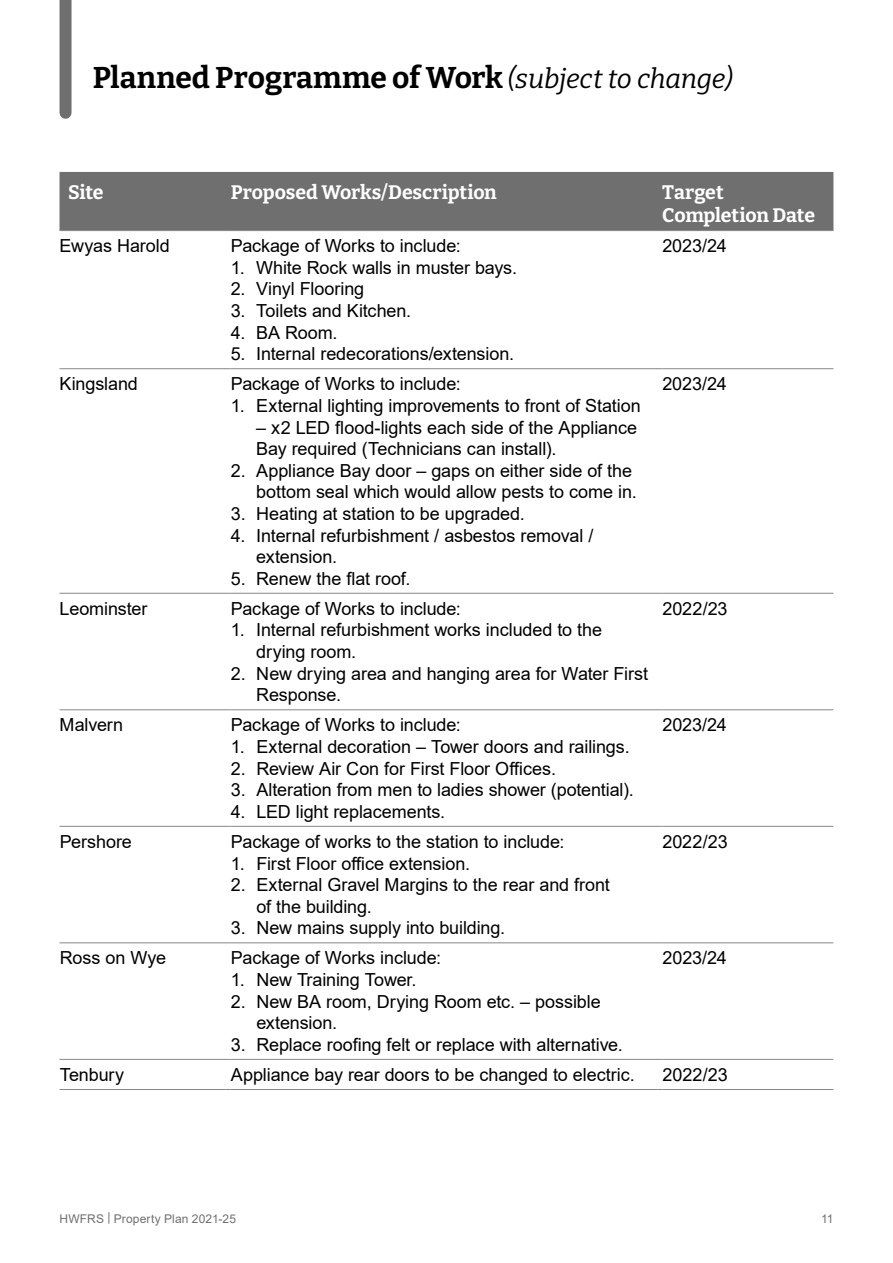
<style>
.page{position:relative;width:893px;height:1263px;background:#fff}
.page>*{position:absolute;margin:0;border:0;box-sizing:border-box;transform-origin:0 0}
.t1{font:700 30px "Bitter";letter-spacing:-.005em;color:#000}
.t2{font:700 19.5px/23.4px "Bitter";letter-spacing:-.01em;color:#fff}
.t3{font:18px/21.6px "Arial";letter-spacing:-.005em;color:#000}
.t4{font:12px "Arial";letter-spacing:.01em;color:#706f6f}
.s1{font-weight:400;font-style:italic;font-size:27px}
</style>
<div class="page">
<div style="left:60px;top:172px;width:773px;height:58px;background:#706f6f"></div>
<hr style="left:60px;top:230px;width:171px;height:1px;background:#878787">
<hr style="left:231px;top:230px;width:431px;height:1px;background:#878787">
<hr style="left:662px;top:230px;width:171px;height:1px;background:#878787">
<hr style="left:60px;top:368px;width:171px;height:1px;background:#878787">
<hr style="left:231px;top:368px;width:431px;height:1px;background:#878787">
<hr style="left:662px;top:368px;width:171px;height:1px;background:#878787">
<hr style="left:60px;top:593px;width:171px;height:1px;background:#878787">
<hr style="left:231px;top:593px;width:431px;height:1px;background:#878787">
<hr style="left:662px;top:593px;width:171px;height:1px;background:#878787">
<hr style="left:60px;top:709px;width:171px;height:1px;background:#878787">
<hr style="left:231px;top:709px;width:431px;height:1px;background:#878787">
<hr style="left:662px;top:709px;width:171px;height:1px;background:#878787">
<hr style="left:60px;top:826px;width:171px;height:1px;background:#878787">
<hr style="left:231px;top:826px;width:431px;height:1px;background:#878787">
<hr style="left:662px;top:826px;width:171px;height:1px;background:#878787">
<hr style="left:60px;top:942px;width:171px;height:1px;background:#878787">
<hr style="left:231px;top:942px;width:431px;height:1px;background:#878787">
<hr style="left:662px;top:942px;width:171px;height:1px;background:#878787">
<hr style="left:60px;top:1059px;width:171px;height:1px;background:#878787">
<hr style="left:231px;top:1059px;width:431px;height:1px;background:#878787">
<hr style="left:662px;top:1059px;width:171px;height:1px;background:#878787">
<hr style="left:60px;top:1089px;width:171px;height:1px;background:#878787">
<hr style="left:231px;top:1089px;width:431px;height:1px;background:#878787">
<hr style="left:662px;top:1089px;width:171px;height:1px;background:#878787">
<div style="left:60px;top:0;width:12px;height:113px;background:#706f6f"></div>
<h1 class="t1" style="left:93px;top:58px;width:641px">Planned Programme of Work <span class="s1">(subject to change)</span></h1>
<p class="t2" style="left:68px;top:180px;width:37px">Site</p>
<p class="t2" style="left:231px;top:180px;width:268px">Proposed Works/Description</p>
<p class="t2" style="left:662px;top:180px;width:154px">Target<br>Completion Date</p>
<p class="t3" style="left:60px;top:235px;width:112px">Ewyas Harold</p>
<p class="t3" style="left:231px;top:235px;width:232px">Package of Works to include:</p>
<p class="t3" style="left:231px;top:257px;width:288px">1. White Rock walls in muster bays.</p>
<p class="t3" style="left:231px;top:278px;width:135px">2. Vinyl Flooring</p>
<p class="t3" style="left:231px;top:300px;width:182px">3. Toilets and Kitchen.</p>
<p class="t3" style="left:231px;top:321px;width:108px">4. BA Room.</p>
<p class="t3" style="left:231px;top:343px;width:285px">5. Internal redecorations/extension.</p>
<p class="t3" style="left:662px;top:235px;width:66px">2023/24</p>
<p class="t3" style="left:60px;top:373px;width:80px">Kingsland</p>
<p class="t3" style="left:231px;top:373px;width:232px">Package of Works to include:</p>
<p class="t3" style="left:231px;top:395px;width:412px">1. External lighting improvements to front of Station</p>
<p class="t3" style="left:256px;top:416px;width:382px">– x2 LED flood-lights each side of the Appliance<br>Bay required (Technicians can install).</p>
<p class="t3" style="left:231px;top:459px;width:408px;text-align:right">2. Appliance Bay door – gaps on either side of the bottom seal which would allow pests to come in.</p>
<p class="t3" style="left:231px;top:503px;width:296px">3. Heating at station to be upgraded.</p>
<p class="t3" style="left:256px;top:524px;width:339px;text-indent:-26px">4. Internal refurbishment / asbestos removal / extension.</p>
<p class="t3" style="left:231px;top:567px;width:181px">5. Renew the flat roof.</p>
<p class="t3" style="left:60px;top:598px;width:89px">Leominster</p>
<p class="t3" style="left:231px;top:598px;width:232px">Package of Works to include:</p>
<p class="t3" style="left:256px;top:619px;width:347px;text-indent:-26px">1. Internal refurbishment works included to the drying room.</p>
<p class="t3" style="left:256px;top:662px;width:393px;text-indent:-26px">2. New drying area and hanging area for Water First<br>Response.</p>
<p class="t3" style="left:60px;top:714px;width:65px">Malvern</p>
<p class="t3" style="left:231px;top:714px;width:232px">Package of Works to include:</p>
<p class="t3" style="left:231px;top:736px;width:400px">1. External decoration – Tower doors and railings.</p>
<p class="t3" style="left:231px;top:757px;width:327px">2. Review Air Con for First Floor Offices.</p>
<p class="t3" style="left:231px;top:779px;width:404px">3. Alteration from men to ladies shower (potential).</p>
<p class="t3" style="left:231px;top:800px;width:216px">4. LED light replacements.</p>
<p class="t3" style="left:60px;top:831px;width:74px">Pershore</p>
<p class="t3" style="left:231px;top:831px;width:335px">Package of works to the station to include:</p>
<p class="t3" style="left:231px;top:852px;width:241px">1. First Floor office extension.</p>
<p class="t3" style="left:256px;top:874px;width:355px;text-indent:-26px">2. External Gravel Margins to the rear and front of the building.</p>
<p class="t3" style="left:231px;top:917px;width:276px">3. New mains supply into building.</p>
<p class="t3" style="left:60px;top:947px;width:108px">Ross on Wye</p>
<p class="t3" style="left:231px;top:947px;width:212px">Package of Works include:</p>
<p class="t3" style="left:231px;top:969px;width:187px">1. New Training Tower.</p>
<p class="t3" style="left:256px;top:990px;width:346px;text-indent:-26px">2. New BA room, Drying Room etc. – possible extension.</p>
<p class="t3" style="left:231px;top:1034px;width:394px">3. Replace roofing felt or replace with alternative.</p>
<p class="t3" style="left:662px;top:373px;width:66px">2023/24</p>
<p class="t3" style="left:662px;top:598px;width:67px">2022/23</p>
<p class="t3" style="left:662px;top:714px;width:66px">2023/24</p>
<p class="t3" style="left:662px;top:831px;width:67px">2022/23</p>
<p class="t3" style="left:662px;top:947px;width:66px">2023/24</p>
<p class="t3" style="left:60px;top:1064px;width:66px">Tenbury</p>
<p class="t3" style="left:231px;top:1064px;width:405px">Appliance bay rear doors to be changed to electric.</p>
<p class="t3" style="left:662px;top:1064px;width:67px">2022/23</p>
<p class="t4" style="left:60px;top:1210px;width:178px">HWFRS | Property Plan 2021-25</p>
<p class="t4" style="left:821px;top:1210px;width:14px">11</p>
</div>
